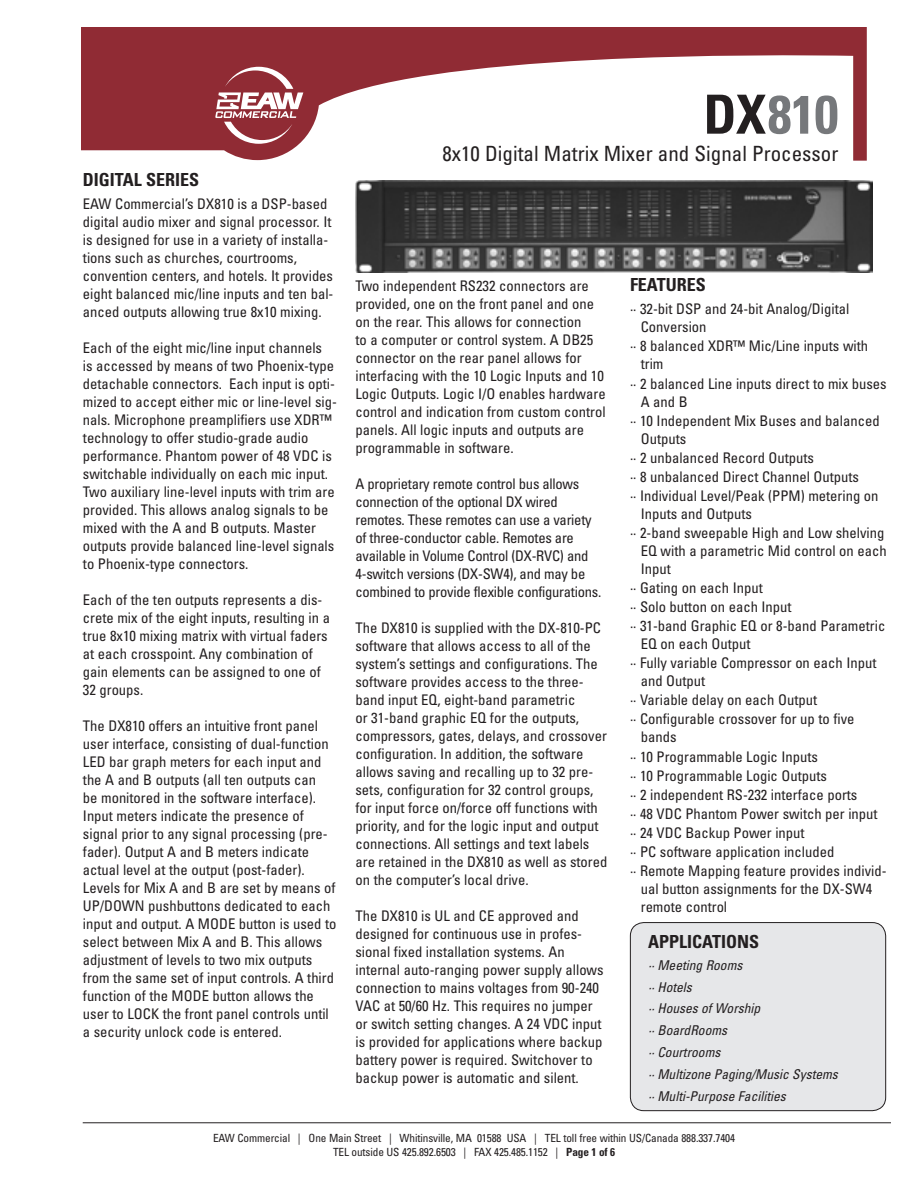
<style>
.page{position:relative;width:918px;height:1188px;background:#fff}
.page>*{position:absolute;margin:0;border:0;box-sizing:border-box;transform-origin:0 0}
.Product_Name{font:700 condensed 54px "Univers";letter-spacing:-.01em;color:#76787b}
.prod_description{font:condensed 21px "Univers";color:#231f20}
.sub_1{font:700 condensed 18px "Univers";color:#231f20}
.body{font:condensed 14.7px/18px "Univers";color:#231f20}
.body_indent{font:condensed 14.7px/18px "Univers";color:#231f20}
.body-2{font:condensed 14.7px/18px "Univers";letter-spacing:-.02em;color:#231f20}
.bullets{font:italic condensed 13.5px "Univers";color:#231f20}
.Address_Bar{font:condensed 11.25px/13.5px "Univers";letter-spacing:-.01em;color:#231f20;text-align:center}
.s1{color:#231f20}
.s2{font-weight:700}
</style>
<div class="page">
<svg style="left:81px;top:27px;width:786px;height:134px"></svg>
<svg style="left:215px;top:67px;width:88px;height:77px"></svg>
<div style="left:630px;top:922px;width:256px;height:189px;background:#e6e7e9"></div>
<hr style="left:83px;top:1122px;width:808px;height:1px;background:#231f20">
<img style="left:355px;top:180px;width:517px;height:93px">
<p class="sub_1" style="left:83px;top:168px;width:118px">DIGITAL SERIES</p>
<p class="body" style="left:83px;top:195px;width:252px">EAW Commercial’s DX810 is a DSP-based digital audio mixer and signal processor. It is designed for use in a variety of installa&shy;tions such as churches, courtrooms, convention centers, and hotels. It provides eight balanced mic/line inputs and ten bal&shy;anced outputs allowing true 8x10 mixing.</p>
<p class="body" style="left:83px;top:339px;width:256px">Each of the eight mic/line input channels<br>is accessed by means of two Phoenix-type detachable connectors. Each input is opti&shy;mized to accept either mic or line-level sig&shy;nals. Microphone preamplifiers use XDR™ technology to offer studio-grade audio performance. Phantom power of 48 VDC is switchable individually on each mic input.<br>Two auxiliary line-level inputs with trim are provided. This allows analog signals to be mixed with the A and B outputs. Master outputs provide balanced line-level signals to Phoenix-type connectors.</p>
<p class="body" style="left:83px;top:591px;width:249px">Each of the ten outputs represents a dis&shy;crete mix of the eight inputs, resulting in a true 8x10 mixing matrix with virtual faders at each crosspoint. Any combination of gain elements can be assigned to one of 32 groups.</p>
<p class="body" style="left:83px;top:717px;width:255px">The DX810 offers an intuitive front panel user interface, consisting of dual-function LED bar graph meters for each input and the A and B outputs (all ten outputs can<br>be monitored in the software interface).<br>Input meters indicate the presence of signal prior to any signal processing (pre&shy;fader). Output A and B meters indicate actual level at the output (post-fader).<br>Levels for Mix A and B are set by means of UP/DOWN pushbuttons dedicated to each input and output. A MODE button is used to select between Mix A and B. This allows adjustment of levels to two mix outputs from the same set of input controls. A third function of the MODE button allows the user to LOCK the front panel controls until a security unlock code is entered.</p>
<p class="Product_Name" style="left:704px;top:81px;width:136px"><span class="s1">DX</span>810</p>
<p class="prod_description" style="left:443px;top:140px;width:397px">8x10 Digital Matrix Mixer and Signal Processor</p>
<p class="body" style="left:356px;top:277px;width:252px">Two independent RS232 connectors are provided, one on the front panel and one on the rear. This allows for connection<br>to a computer or control system. A DB25 connector on the rear panel allows for interfacing with the 10 Logic Inputs and 10<br>Logic Outputs. Logic I/O enables hardware control and indication from custom control panels. All logic inputs and outputs are programmable in software.</p>
<p class="body-2" style="left:356px;top:475px;width:247px">A proprietary remote control bus allows connection of the optional DX wired remotes. These remotes can use a variety of three-conductor cable. Remotes are available in Volume Control (DX-RVC) and 4-switch versions (DX-SW4), and may be combined to provide flexible configurations.</p>
<p class="body" style="left:356px;top:619px;width:253px">The DX810 is supplied with the DX-810-PC software that allows access to all of the system’s settings and configurations. The software provides access to the three&shy;band input EQ, eight-band parametric<br>or 31-band graphic EQ for the outputs, compressors, gates, delays, and crossover configuration. In addition, the software allows saving and recalling up to 32 pre&shy;sets, configuration for 32 control groups, for input force on/force off functions with priority, and for the logic input and output connections. All settings and text labels are retained in the DX810 as well as stored on the computer’s local drive.</p>
<p class="body" style="left:356px;top:907px;width:250px">The DX810 is UL and CE approved and designed for continuous use in profes&shy;sional fixed installation systems. An internal auto-ranging power supply allows connection to mains voltages from 90-240<br>VAC at 50/60 Hz. This requires no jumper or switch setting changes. A 24 VDC input is provided for applications where backup battery power is required. Switchover to backup power is automatic and silent.</p>
<p class="sub_1" style="left:630px;top:274px;width:77px">FEATURES</p>
<p class="body_indent" style="left:641px;top:300px;width:210px;text-indent:-11px">·· 32-bit DSP and 24-bit Analog/Digital<br>Conversion</p>
<p class="body_indent" style="left:641px;top:337px;width:229px;text-indent:-11px">·· 8 balanced XDR™ Mic/Line inputs with trim</p>
<p class="body_indent" style="left:641px;top:374px;width:248px;text-indent:-11px">·· 2 balanced Line inputs direct to mix buses<br>A and B</p>
<p class="body_indent" style="left:641px;top:411px;width:240px;text-indent:-11px">·· 10 Independent Mix Buses and balanced<br>Outputs</p>
<p class="body_indent" style="left:630px;top:448px;width:186px">·· 2 unbalanced Record Outputs</p>
<p class="body_indent" style="left:630px;top:467px;width:231px">·· 8 unbalanced Direct Channel Outputs</p>
<p class="body_indent" style="left:641px;top:486px;width:239px;text-indent:-11px">·· Individual Level/Peak (PPM) metering on<br>Inputs and Outputs</p>
<p class="body_indent" style="left:641px;top:524px;width:247px;text-indent:-11px">·· 2-band sweepable High and Low shelving<br>EQ with a parametric Mid control on each<br>Input</p>
<p class="body_indent" style="left:630px;top:579px;width:134px">·· Gating on each Input</p>
<p class="body_indent" style="left:630px;top:598px;width:163px">·· Solo button on each Input</p>
<p class="body_indent" style="left:641px;top:617px;width:246px;text-indent:-11px">·· 31-band Graphic EQ or 8-band Parametric<br>EQ on each Output</p>
<p class="body_indent" style="left:641px;top:654px;width:237px;text-indent:-11px">·· Fully variable Compressor on each Input and Output</p>
<p class="body_indent" style="left:630px;top:691px;width:189px">·· Variable delay on each Output</p>
<p class="body_indent" style="left:641px;top:710px;width:215px;text-indent:-11px">·· Configurable crossover for up to five bands</p>
<p class="body_indent" style="left:630px;top:747px;width:190px">·· 10 Programmable Logic Inputs</p>
<p class="body_indent" style="left:630px;top:766px;width:199px">·· 10 Programmable Logic Outputs</p>
<p class="body_indent" style="left:630px;top:785px;width:229px">·· 2 independent RS-232 interface ports</p>
<p class="body_indent" style="left:630px;top:804px;width:249px">·· 48 VDC Phantom Power switch per input</p>
<p class="body_indent" style="left:630px;top:823px;width:176px">·· 24 VDC Backup Power input</p>
<p class="body_indent" style="left:630px;top:842px;width:206px">·· PC software application included</p>
<p class="body_indent" style="left:641px;top:862px;width:247px;text-indent:-11px">·· Remote Mapping feature provides individ&shy;ual button assignments for the DX-SW4 remote control</p>
<p class="sub_1" style="left:648px;top:930px;width:112px">APPLICATIONS</p>
<p class="bullets" style="left:648px;top:956px;width:96px">·· Meeting Rooms</p>
<p class="bullets" style="left:648px;top:978px;width:45px">·· Hotels</p>
<p class="bullets" style="left:648px;top:1000px;width:114px">·· Houses of Worship</p>
<p class="bullets" style="left:648px;top:1022px;width:81px">·· BoardRooms</p>
<p class="bullets" style="left:648px;top:1044px;width:74px">·· Courtrooms</p>
<p class="bullets" style="left:648px;top:1066px;width:191px">·· Multizone Paging/Music Systems</p>
<p class="bullets" style="left:648px;top:1088px;width:139px">·· Multi-Purpose Facilities</p>
<p class="Address_Bar" style="left:213px;top:1131px;width:524px">EAW Commercial | One Main Street | Whitinsville, MA 01588 USA | TEL toll free within US/Canada 888.337.7404<br>TEL outside US 425.892.6503 | FAX 425.485.1152 | <span class="s2">Page 1 of 6</span></p>
</div>
